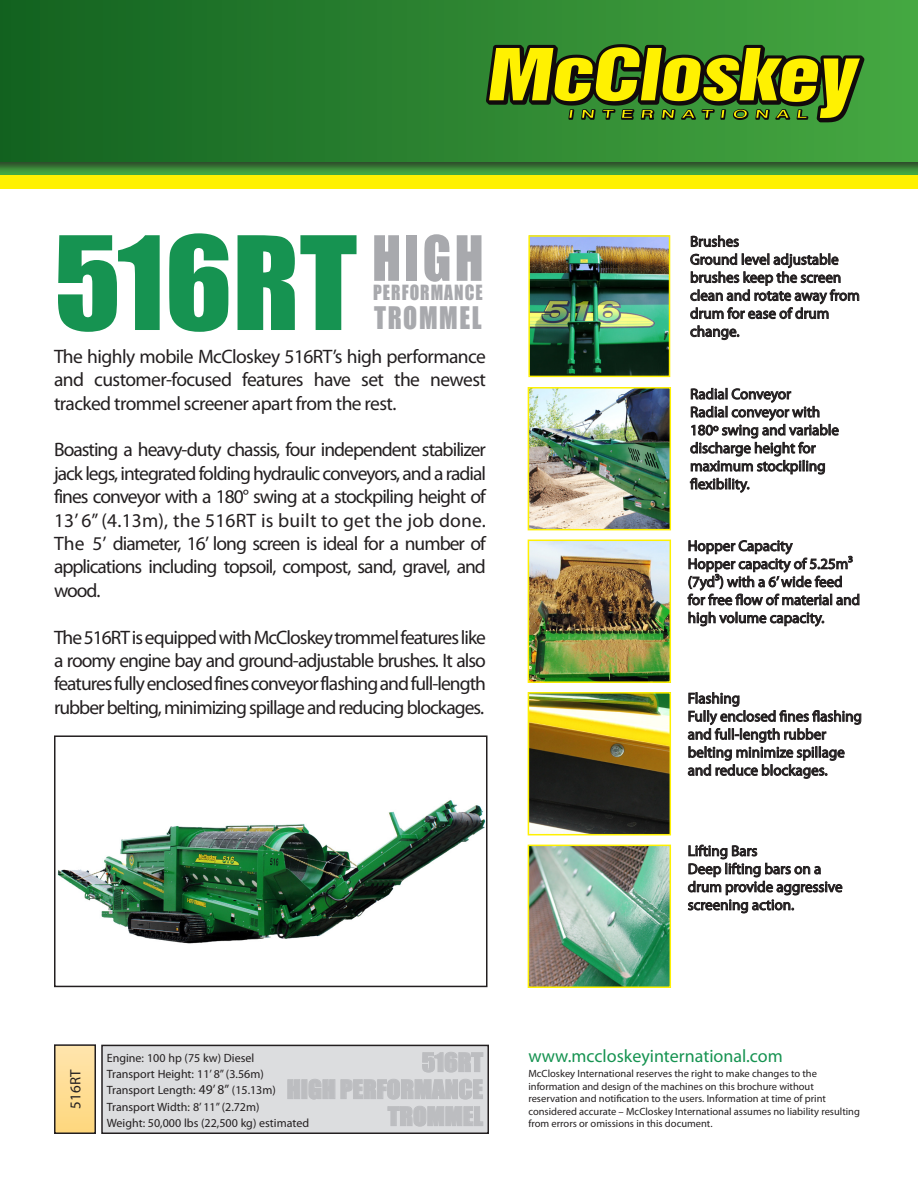
<style>
.page{position:relative;width:918px;height:1188px;background:#fff}
.page>*{position:absolute;margin:0;border:0;box-sizing:border-box;transform-origin:0 0}
.t1{font:119.85px "Impact";color:#169351;scale:1.04 1}
.t2{font:57.75px "Impact";color:#a8a9ad;scale:.91 1}
.t3{font:28.5px "Impact";letter-spacing:.06em;color:#a8a9ad;scale:.91 1}
.t4{font:24px "Impact";color:#bcbdc0;scale:1.05 1}
.t5{font:19.5px/23.4px "Myriad Pro";letter-spacing:-.05em;color:#231f20;text-align:justify}
.t6{font:19.2px "Impact";letter-spacing:.06em;color:#a8a9ad;scale:.91 1}
.t7{font:18px "Myriad Pro";color:#169351}
.SUb_head{font:15px/18px "Myriad Pro";color:#231f20}
.body_text{font:12px "Myriad Pro";color:#231f20}
.t8{font:10.5px/12.6px "Myriad Pro";color:#231f20}
.s1{font-size:13.5px}
</style>
<div class="page">
<div style="left:0;top:14px;width:918px;height:175px;background:#fff101"></div>
<div style="left:0;top:0;width:918px;height:175px;background:#231f20;opacity:.75"></div>
<div style="left:0;top:0;width:918px;height:162px;background:linear-gradient(to right,#136120,#47a842)"></div>
<svg style="left:486px;top:44px;width:379px;height:78px"></svg>
<img style="left:57px;top:800px;width:428px;height:144px">
<div style="left:54px;top:735px;width:434px;height:252px;border:2px solid #231f20"></div>
<img style="left:531px;top:238px;width:136px;height:136px">
<div style="left:528px;top:235px;width:142px;height:142px;border:2px solid #fff101"></div>
<svg style="left:690px;top:235px;width:169px;height:84px"></svg>
<svg style="left:690px;top:326px;width:49px;height:15px"></svg>
<svg style="left:687px;top:540px;width:173px;height:87px"></svg>
<svg style="left:688px;top:844px;width:154px;height:70px"></svg>
<svg style="left:690px;top:387px;width:149px;height:106px"></svg>
<svg style="left:688px;top:692px;width:173px;height:87px"></svg>
<div style="left:102px;top:1045px;width:386px;height:88px;background:#dcdddf"></div>
<div style="left:101px;top:1045px;width:388px;height:89px;border:2px solid #231f20"></div>
<div style="left:55px;top:1045px;width:40px;height:88px;background:linear-gradient(to bottom,#ffe5ad,#fed77e)"></div>
<div style="left:54px;top:1044px;width:42px;height:90px;border:2px solid #231f20"></div>
<img style="left:531px;top:390px;width:137px;height:137px">
<div style="left:528px;top:387px;width:143px;height:143px;border:2px solid #fff101"></div>
<img style="left:531px;top:543px;width:137px;height:137px">
<div style="left:528px;top:540px;width:143px;height:143px;border:2px solid #fff101"></div>
<img style="left:531px;top:695px;width:137px;height:137px">
<div style="left:528px;top:692px;width:143px;height:143px;border:2px solid #fff101"></div>
<img style="left:531px;top:848px;width:137px;height:137px">
<div style="left:528px;top:845px;width:143px;height:143px;border:2px solid #fff101"></div>
<svg style="left:422px;top:1052px;width:62px;height:21px"></svg>
<svg style="left:287px;top:1079px;width:13px;height:20px"></svg>
<div style="left:302px;top:1080px;width:5px;height:19px;border:1px solid #bcbdc0"></div>
<svg style="left:308px;top:1079px;width:175px;height:21px"></svg>
<svg style="left:387px;top:1106px;width:96px;height:21px"></svg>
<p class="t1" style="left:54px;top:190px;width:293px">516RT</p>
<p class="t2" style="left:372px;top:213px;width:124px">HIGH</p>
<p class="t6" style="left:373px;top:278px;width:122px">PERFORMANCE</p>
<p class="t3" style="left:374px;top:295px;width:119px">TROMMEL</p>
<p class="t5" style="left:54px;top:344px;width:434px">The highly mobile McCloskey 516RT’s high performance and customer-focused features have set the newest tracked trommel screener apart from the rest.</p>
<p class="t5" style="left:54px;top:438px;width:434px">Boasting a heavy-duty chassis, four independent stabilizer jack legs, integrated folding hydraulic conveyors, and a radial fines conveyor with a 180° swing at a stockpiling height of 13’ 6” (4.13m), the 516RT is built to get the job done.<br>The 5’ diameter, 16’ long screen is ideal for a number of applications including topsoil, compost, sand, gravel, and wood.</p>
<p class="t5" style="left:54px;top:625px;width:434px">The 516RT is equipped with McCloskey trommel features like a roomy engine bay and ground-adjustable brushes. It also features fully enclosed fines conveyor flashing and full-length rubber belting, minimizing spillage and reducing blockages.</p>
<p class="SUb_head" style="left:690px;top:232px;width:51px">Brushes</p>
<p class="SUb_head" style="left:690px;top:250px;width:171px">Ground level adjustable brushes keep the screen clean and rotate away from drum for ease of drum change.</p>
<p class="SUb_head" style="left:690px;top:385px;width:102px">Radial Conveyor</p>
<p class="SUb_head" style="left:690px;top:403px;width:150px">Radial conveyor with<br>180º swing and variable discharge height for maximum stockpiling flexibility.</p>
<p class="SUb_head" style="left:688px;top:537px;width:106px">Hopper Capacity</p>
<p class="SUb_head" style="left:688px;top:555px;width:174px">Hopper capacity of 5.25m³ (7yd³) with a 6’ wide feed for free flow of material and high volume capacity.</p>
<p class="SUb_head" style="left:688px;top:689px;width:54px">Flashing</p>
<p class="SUb_head" style="left:688px;top:707px;width:176px">Fully enclosed fines flashing and full-length rubber belting minimize spillage and reduce blockages.</p>
<p class="SUb_head" style="left:688px;top:842px;width:71px">Lifting Bars</p>
<p class="SUb_head" style="left:688px;top:860px;width:156px">Deep lifting bars on a drum provide aggressive screening action.</p>
<p class="SUb_head" style="left:66px;top:1109px;width:40px;rotate:-90deg">516RT</p>
<p class="t4" style="left:422px;top:1044px;width:60px">516RT</p>
<p class="t4" style="left:287px;top:1071px;width:188px">HIGH PERFORMANCE</p>
<p class="t4" style="left:388px;top:1098px;width:92px">TROMMEL</p>
<p class="body_text" style="left:107px;top:1051px;width:149px">Engine: 100 hp (75 kw) Diesel</p>
<p class="body_text" style="left:107px;top:1067px;width:158px">Transport Height: 11’ 8” (3.56m)</p>
<p class="body_text" style="left:107px;top:1083px;width:171px">Transport Length: <span class="s1">49’ 8”</span> (15.13m)</p>
<p class="body_text" style="left:107px;top:1099px;width:154px">Transport Width: 8’ 11” (2.72m)</p>
<p class="body_text" style="left:107px;top:1115px;width:204px">Weight: 50,000 lbs (22,500 kg) estimated</p>
<p class="t7" style="left:528px;top:1045px;width:256px">www.mccloskeyinternational.com</p>
<p class="t8" style="left:528px;top:1067px;width:333px">McCloskey International reserves the right to make changes to the information and design of the machines on this brochure without reservation and notification to the users. Information at time of print considered accurate – McCloskey International assumes no liability resulting from errors or omissions in this document.</p>
</div>
